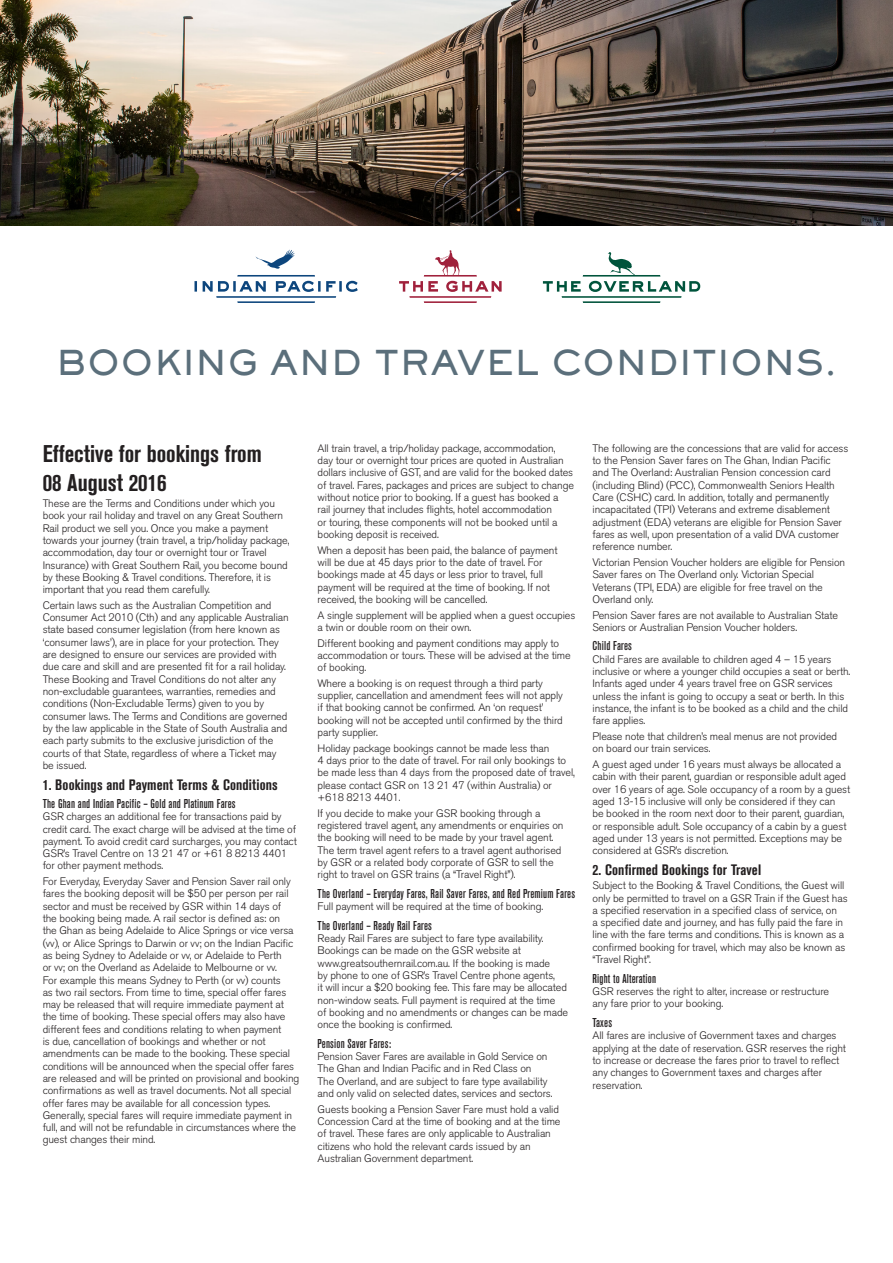
<style>
.page{position:relative;width:893px;height:1263px;background:#fff}
.page>*{position:absolute;margin:0;border:0;box-sizing:border-box;transform-origin:0 0}
.HEAD{font:800 33.75px "Sackers Gothic Std";letter-spacing:-.01em;color:#5b6f7b}
.body_copy{font:700 condensed 24px/28.8px "Akzidenz Grotesk BE";color:#231f20}
.headings{font:700 condensed 15px "Akzidenz Grotesk BE";letter-spacing:.01em;color:#231f20}
.sub_heading{font:500 condensed 12.75px "Akzidenz Grotesk BE";letter-spacing:.015em;color:#231f20}
.body_copy-2{font:300 10.8px/12.3px "Akzidenz Grotesk BE";letter-spacing:-.01em;color:#231f20}
</style>
<div class="page">
<img style="left:0;top:0;width:893px;height:225px">
<svg style="left:194px;top:249px;width:164px;height:54px"></svg>
<svg style="left:543px;top:252px;width:157px;height:51px"></svg>
<svg style="left:399px;top:250px;width:103px;height:53px"></svg>
<p class="HEAD" style="left:56px;top:340px;width:782px">BOOKING AND TRAVEL CONDITIONS.</p>
<p class="body_copy" style="left:43px;top:439px;width:221px">Effective for bookings from<br>08 August 2016</p>
<p class="body_copy-2" style="left:43px;top:497px;width:248px">These are the Terms and Conditions under which you book your rail holiday and travel on any Great Southern Rail product we sell you. Once you make a payment towards your journey (train travel, a trip/holiday package, accommodation, day tour or overnight tour or Travel Insurance) with Great Southern Rail, you become bound by these Booking &amp; Travel conditions. Therefore, it is important that you read them carefully.</p>
<p class="body_copy-2" style="left:43px;top:599px;width:248px">Certain laws such as the Australian Competition and Consumer Act 2010 (Cth) and any applicable Australian state based consumer legislation (from here known as ‘consumer laws’), are in place for your protection. They are designed to ensure our services are provided with due care and skill and are presented fit for a rail holiday.<br>These Booking and Travel Conditions do not alter any non-excludable guarantees, warranties, remedies and conditions (Non-Excludable Terms) given to you by consumer laws. The Terms and Conditions are governed by the law applicable in the State of South Australia and each party submits to the exclusive jurisdiction of the courts of that State, regardless of where a Ticket may be issued.</p>
<p class="headings" style="left:43px;top:776px;width:237px">1. Bookings and Payment Terms &amp; Conditions</p>
<p class="sub_heading" style="left:43px;top:796px;width:194px">The Ghan and Indian Pacific – Gold and Platinum Fares</p>
<p class="body_copy-2" style="left:43px;top:810px;width:256px">GSR charges an additional fee for transactions paid by credit card. The exact charge will be advised at the time of payment. To avoid credit card surcharges, you may contact GSR’s Travel Centre on 13 21 47 or +61 8 8213 4401 for other payment methods.</p>
<p class="body_copy-2" style="left:43px;top:875px;width:258px">For Everyday, Everyday Saver and Pension Saver rail only fares the booking deposit will be $50 per person per rail sector and must be received by GSR within 14 days of<br>the booking being made. A rail sector is defined as: on<br>the Ghan as being Adelaide to Alice Springs or vice versa (vv), or Alice Springs to Darwin or vv; on the Indian Pacific as being Sydney to Adelaide or vv, or Adelaide to Perth<br>or vv; on the Overland as Adelaide to Melbourne or vv.<br>For example this means Sydney to Perth (or vv) counts<br>as two rail sectors. From time to time, special offer fares may be released that will require immediate payment at the time of booking. These special offers may also have different fees and conditions relating to when payment<br>is due, cancellation of bookings and whether or not amendments can be made to the booking. These special conditions will be announced when the special offer fares are released and will be printed on provisional and booking confirmations as well as travel documents. Not all special offer fares may be available for all concession types.<br>Generally, special fares will require immediate payment in full, and will not be refundable in circumstances where the guest changes their mind.</p>
<p class="body_copy-2" style="left:318px;top:442px;width:258px">All train travel, a trip/holiday package, accommodation,<br>day tour or overnight tour prices are quoted in Australian dollars inclusive of GST, and are valid for the booked dates of travel. Fares, packages and prices are subject to change without notice prior to booking. If a guest has booked a rail journey that includes flights, hotel accommodation<br>or touring, these components will not be booked until a booking deposit is received.</p>
<p class="body_copy-2" style="left:318px;top:544px;width:241px">When a deposit has been paid, the balance of payment will be due at 45 days prior to the date of travel. For bookings made at 45 days or less prior to travel, full payment will be required at the time of booking. If not received, the booking will be cancelled.</p>
<p class="body_copy-2" style="left:318px;top:609px;width:259px">A single supplement will be applied when a guest occupies a twin or double room on their own.</p>
<p class="body_copy-2" style="left:318px;top:637px;width:255px">Different booking and payment conditions may apply to accommodation or tours. These will be advised at the time of booking.</p>
<p class="body_copy-2" style="left:318px;top:677px;width:247px">Where a booking is on request through a third party supplier, cancellation and amendment fees will not apply if that booking cannot be confirmed. An ‘on request’ booking will not be accepted until confirmed by the third party supplier.</p>
<p class="body_copy-2" style="left:318px;top:742px;width:259px">Holiday package bookings cannot be made less than<br>4 days prior to the date of travel. For rail only bookings to be made less than 4 days from the proposed date of travel, please contact GSR on 13 21 47 (within Australia) or +618 8213 4401.</p>
<p class="body_copy-2" style="left:318px;top:807px;width:247px">If you decide to make your GSR booking through a registered travel agent, any amendments or enquiries on the booking will need to be made by your travel agent.<br>The term travel agent refers to a travel agent authorised by GSR or a related body corporate of GSR to sell the right to travel on GSR trains (a “Travel Right”).</p>
<p class="sub_heading" style="left:318px;top:886px;width:259px">The Overland – Everyday Fares, Rail Saver Fares, and Red Premium Fares</p>
<p class="body_copy-2" style="left:318px;top:900px;width:227px">Full payment will be required at the time of booking.</p>
<p class="sub_heading" style="left:318px;top:918px;width:116px">The Overland – Ready Rail Fares</p>
<p class="body_copy-2" style="left:318px;top:932px;width:252px">Ready Rail Fares are subject to fare type availability.<br>Bookings can be made on the GSR website at www.greatsouthernrail.com.au. If the booking is made<br>by phone to one of GSR’s Travel Centre phone agents,<br>it will incur a $20 booking fee. This fare may be allocated non-window seats. Full payment is required at the time<br>of booking and no amendments or changes can be made once the booking is confirmed.</p>
<p class="sub_heading" style="left:318px;top:1036px;width:75px">Pension Saver Fares:</p>
<p class="body_copy-2" style="left:318px;top:1050px;width:236px">Pension Saver Fares are available in Gold Service on The Ghan and Indian Pacific and in Red Class on<br>The Overland, and are subject to fare type availability and only valid on selected dates, services and sectors.</p>
<p class="body_copy-2" style="left:318px;top:1103px;width:244px">Guests booking a Pension Saver Fare must hold a valid Concession Card at the time of booking and at the time of travel. These fares are only applicable to Australian citizens who hold the relevant cards issued by an Australian Government department.</p>
<p class="body_copy-2" style="left:592px;top:442px;width:257px">The following are the concessions that are valid for access to the Pension Saver fares on The Ghan, Indian Pacific and The Overland: Australian Pension concession card (including Blind) (PCC), Commonwealth Seniors Health Care (CSHC) card. In addition, totally and permanently incapacitated (TPI) Veterans and extreme disablement adjustment (EDA) veterans are eligible for Pension Saver fares as well, upon presentation of a valid DVA customer reference number.</p>
<p class="body_copy-2" style="left:592px;top:556px;width:254px">Victorian Pension Voucher holders are eligible for Pension Saver fares on The Overland only. Victorian Special Veterans (TPI, EDA) are eligible for free travel on the Overland only.</p>
<p class="body_copy-2" style="left:592px;top:609px;width:247px">Pension Saver fares are not available to Australian State<br>Seniors or Australian Pension Voucher holders.</p>
<p class="sub_heading" style="left:592px;top:639px;width:41px">Child Fares</p>
<p class="body_copy-2" style="left:592px;top:653px;width:259px">Child Fares are available to children aged 4 – 15 years inclusive or where a younger child occupies a seat or berth.<br>Infants aged under 4 years travel free on GSR services unless the infant is going to occupy a seat or berth. In this instance, the infant is to be booked as a child and the child fare applies.</p>
<p class="body_copy-2" style="left:592px;top:730px;width:246px">Please note that children’s meal menus are not provided on board our train services.</p>
<p class="body_copy-2" style="left:592px;top:758px;width:259px">A guest aged under 16 years must always be allocated a cabin with their parent, guardian or responsible adult aged over 16 years of age. Sole occupancy of a room by a guest aged 13-15 inclusive will only be considered if they can<br>be booked in the room next door to their parent, guardian, or responsible adult. Sole occupancy of a cabin by a guest aged under 13 years is not permitted. Exceptions may be considered at GSR’s discretion.</p>
<p class="headings" style="left:592px;top:861px;width:170px">2. Confirmed Bookings for Travel</p>
<p class="body_copy-2" style="left:592px;top:880px;width:257px">Subject to the Booking &amp; Travel Conditions, the Guest will only be permitted to travel on a GSR Train if the Guest has a specified reservation in a specified class of service, on<br>a specified date and journey, and has fully paid the fare in line with the fare terms and conditions. This is known as a confirmed booking for travel, which may also be known as “Travel Right”.</p>
<p class="sub_heading" style="left:592px;top:971px;width:65px">Right to Alteration</p>
<p class="body_copy-2" style="left:592px;top:985px;width:238px">GSR reserves the right to alter, increase or restructure any fare prior to your booking.</p>
<p class="sub_heading" style="left:592px;top:1015px;width:21px">Taxes</p>
<p class="body_copy-2" style="left:592px;top:1030px;width:255px">All fares are inclusive of Government taxes and charges applying at the date of reservation. GSR reserves the right to increase or decrease the fares prior to travel to reflect any changes to Government taxes and charges after reservation.</p>
</div>
